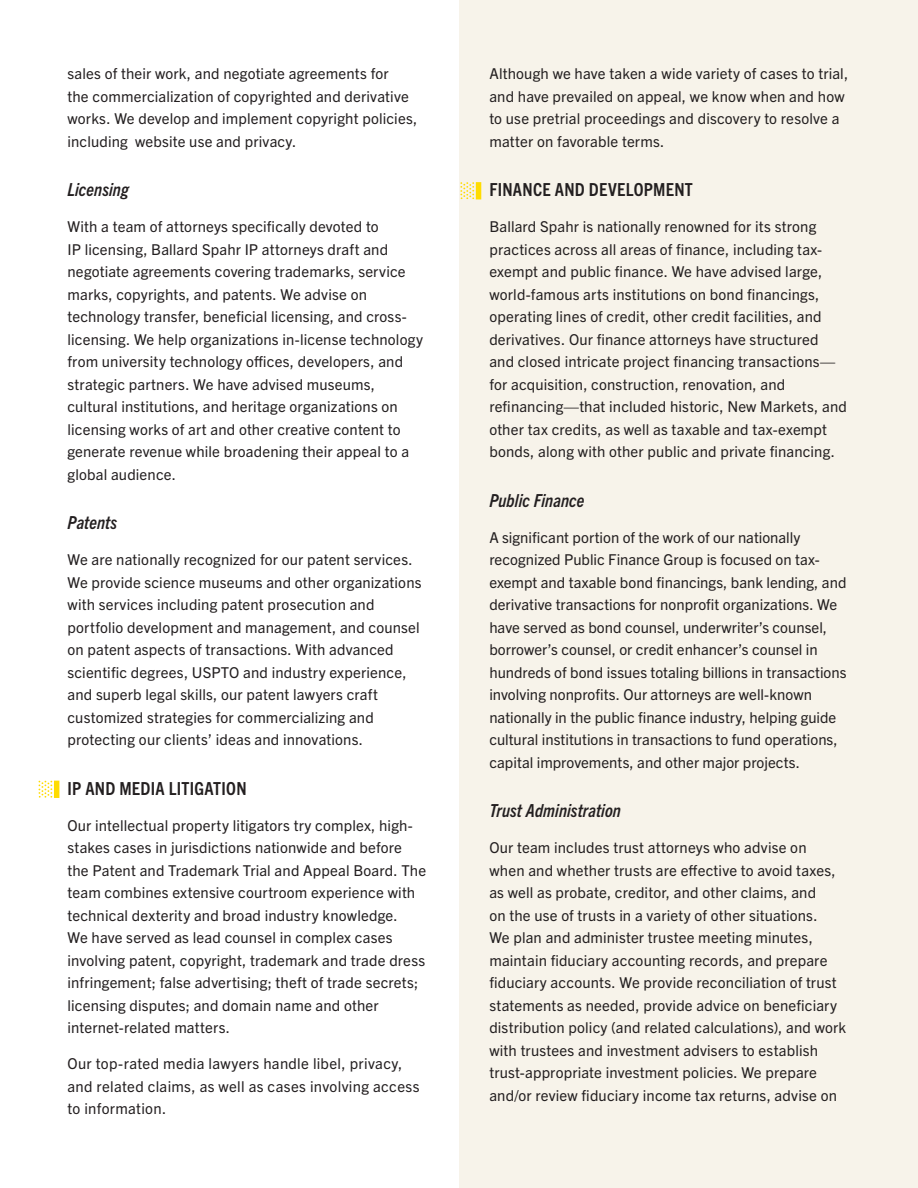
<style>
.page{position:relative;width:918px;height:1188px;background:#fff}
.page>*{position:absolute;margin:0;border:0;box-sizing:border-box;transform-origin:0 0}
.t1{font:italic 700 condensed 18px "Trade Gothic Next LT Pro";letter-spacing:.005em;color:#231f20}
.t2{font:700 condensed 18px "Trade Gothic Next LT Pro";letter-spacing:.015em;color:#231f20}
.t3{font:15px/22.5px "Trade Gothic Next LT Pro";letter-spacing:.01em;color:#231f20}
.s1{font-family:"Ballard Dot Graphic";font-weight:400;font-stretch:normal;font-size:54px;color:#ffdc01}
</style>
<div class="page">
<div style="left:459px;top:0;width:459px;height:1188px;background:#f7f3ea"></div>
<p class="t3" style="left:68px;top:61px;width:351px">sales of their work, and negotiate agreements for<br>the commercialization of copyrighted and derivative works. We develop and implement copyright policies, including website use and privacy.</p>
<p class="t1" style="left:68px;top:177px;width:63px">Licensing</p>
<p class="t3" style="left:68px;top:214px;width:357px">With a team of attorneys specifically devoted to<br>IP licensing, Ballard Spahr IP attorneys draft and negotiate agreements covering trademarks, service marks, copyrights, and patents. We advise on technology transfer, beneficial licensing, and cross&shy;licensing. We help organizations in-license technology from university technology offices, developers, and strategic partners. We have advised museums, cultural institutions, and heritage organizations on licensing works of art and other creative content to generate revenue while broadening their appeal to a global audience.</p>
<p class="t1" style="left:68px;top:510px;width:51px">Patents</p>
<p class="t3" style="left:68px;top:547px;width:356px">We are nationally recognized for our patent services.<br>We provide science museums and other organizations with services including patent prosecution and portfolio development and management, and counsel on patent aspects of transactions. With advanced scientific degrees, USPTO and industry experience, and superb legal skills, our patent lawyers craft customized strategies for commercializing and protecting our clients’ ideas and innovations.</p>
<p class="t2" style="left:36px;top:776px;width:212px"><span class="s1">•</span> IP AND MEDIA LITIGATION</p>
<p class="t3" style="left:68px;top:813px;width:360px">Our intellectual property litigators try complex, high&shy;stakes cases in jurisdictions nationwide and before the Patent and Trademark Trial and Appeal Board. The team combines extensive courtroom experience with technical dexterity and broad industry knowledge.<br>We have served as lead counsel in complex cases involving patent, copyright, trademark and trade dress infringement; false advertising; theft of trade secrets; licensing disputes; and domain name and other internet-related matters.</p>
<p class="t3" style="left:68px;top:1051px;width:354px">Our top-rated media lawyers handle libel, privacy, and related claims, as well as cases involving access to information.</p>
<p class="t3" style="left:489px;top:61px;width:360px">Although we have taken a wide variety of cases to trial, and have prevailed on appeal, we know when and how to use pretrial proceedings and discovery to resolve a matter on favorable terms.</p>
<p class="t2" style="left:458px;top:177px;width:237px"><span class="s1">•</span> FINANCE AND DEVELOPMENT</p>
<p class="t3" style="left:489px;top:214px;width:359px">Ballard Spahr is nationally renowned for its strong practices across all areas of finance, including tax&shy;exempt and public finance. We have advised large, world-famous arts institutions on bond financings, operating lines of credit, other credit facilities, and derivatives. Our finance attorneys have structured and closed intricate project financing transactions— for acquisition, construction, renovation, and refinancing—that included historic, New Markets, and other tax credits, as well as taxable and tax-exempt bonds, along with other public and private financing.</p>
<p class="t1" style="left:489px;top:488px;width:96px">Public Finance</p>
<p class="t3" style="left:489px;top:525px;width:359px">A significant portion of the work of our nationally recognized Public Finance Group is focused on tax&shy;exempt and taxable bond financings, bank lending, and derivative transactions for nonprofit organizations. We have served as bond counsel, underwriter’s counsel, borrower’s counsel, or credit enhancer’s counsel in hundreds of bond issues totaling billions in transactions involving nonprofits. Our attorneys are well-known nationally in the public finance industry, helping guide cultural institutions in transactions to fund operations, capital improvements, and other major projects.</p>
<p class="t1" style="left:489px;top:798px;width:133px">Trust Administration</p>
<p class="t3" style="left:489px;top:835px;width:358px">Our team includes trust attorneys who advise on<br>when and whether trusts are effective to avoid taxes, as well as probate, creditor, and other claims, and<br>on the use of trusts in a variety of other situations.<br>We plan and administer trustee meeting minutes, maintain fiduciary accounting records, and prepare fiduciary accounts. We provide reconciliation of trust statements as needed, provide advice on beneficiary distribution policy (and related calculations), and work with trustees and investment advisers to establish trust-appropriate investment policies. We prepare and/or review fiduciary income tax returns, advise on</p>
</div>
